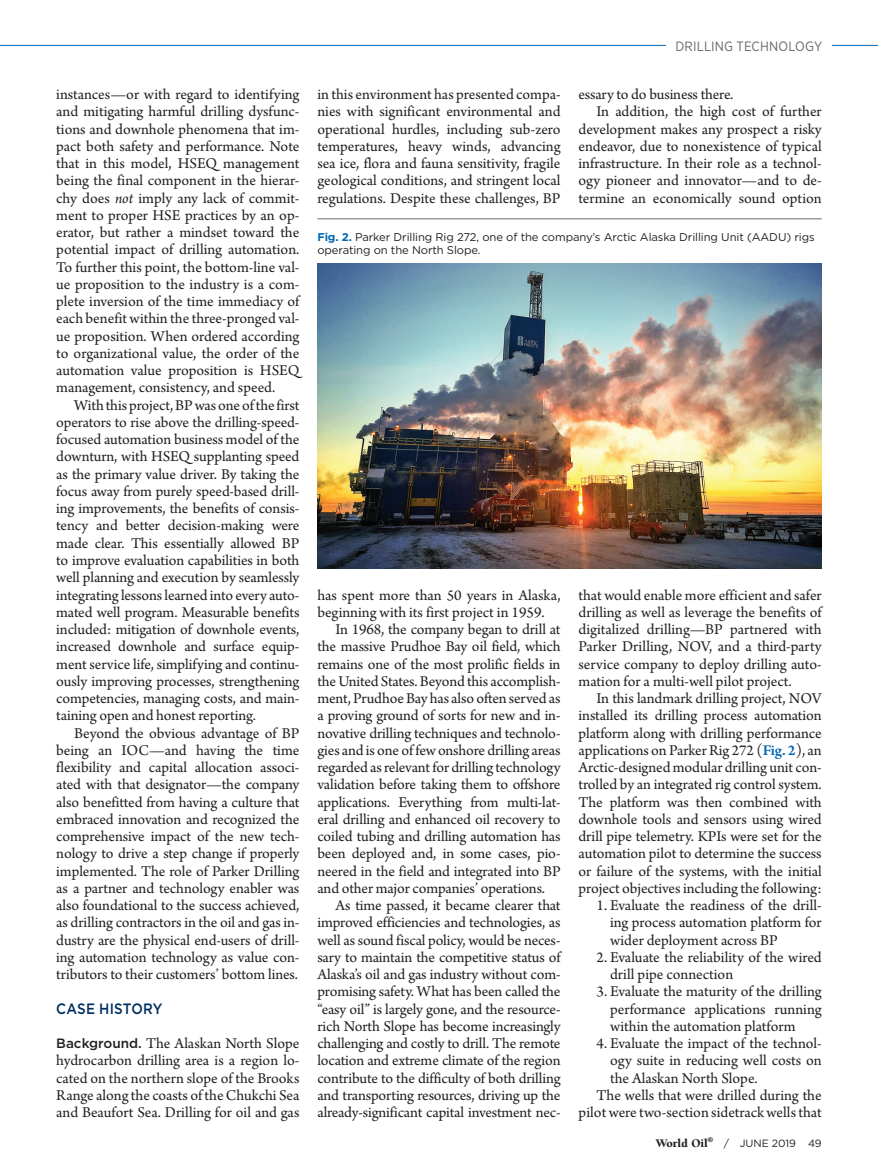
<style>
.page{position:relative;width:878px;height:1175px;background:#fff}
.page>*{position:absolute;margin:0;border:0;box-sizing:border-box;transform-origin:0 0}
.Body_copy{font:15.75px/17.2px "Arno Pro";letter-spacing:-.005em;color:#231f20;text-align:justify}
.Subhead_2{font:15.75px/17.2px "Arno Pro";color:#231f20;text-align:justify}
.Body_copy_with_bulle{font:15.75px/17.2px "Arno Pro";color:#231f20;text-align:justify}
.Subhead_1{font:500 15px "Gotham";letter-spacing:.015em;color:#002e60;scale:.9 1}
.t1{font:13.5px "Gotham Narrow";letter-spacing:.015em;color:#64696d}
.t2{font:900 12px "Berkeley";letter-spacing:-.005em;color:#231f20}
.Cutline-Figures{font:11.25px/12.8px "Gotham";letter-spacing:-.01em;color:#231f20}
.t3{font:10.5px "Gotham";letter-spacing:-.005em;color:#231f20}
.s1{font-style:italic}
.s2{font-family:"Gotham";font-weight:500;font-size:13.5px}
.s3{font-weight:700;color:#0166b3}
.s4{font-weight:600;color:#0166b3}
</style>
<div class="page">
<hr style="left:0;top:45px;width:878px;height:1px;background:#0166b3">
<div style="left:666px;top:36px;width:165px;height:20px;background:#fff"></div>
<hr style="left:317px;top:218px;width:504px;height:1px;background:#64696d">
<img style="left:317px;top:263px;width:504px;height:305px">
<p class="t1" style="left:675px;top:38px;width:148px">DRILLING TECHNOLOGY</p>
<p class="Body_copy" style="left:56px;top:86px;width:245px">instances—or with regard to identifying and mitigating harmful drilling dysfunc&shy;tions and downhole phenomena that im&shy;pact both safety and performance. Note that in this model, HSEQ management being the final component in the hierar&shy;chy does <span class="s1">not</span> imply any lack of commit&shy;ment to proper HSE practices by an op&shy;erator, but rather a mindset toward the potential impact of drilling automation.<br>To further this point, the bottom-line val&shy;ue proposition to the industry is a com&shy;plete inversion of the time immediacy of each benefit within the three-pronged val&shy;ue proposition. When ordered according to organizational value, the order of the automation value proposition is HSEQ management, consistency, and speed.</p>
<p class="Body_copy" style="left:56px;top:397px;width:245px;text-indent:18px">With this project, BP was one of the first operators to rise above the drilling-speed&shy;focused automation business model of the downturn, with HSEQ supplanting speed as the primary value driver. By taking the focus away from purely speed-based drill&shy;ing improvements, the benefits of consis&shy;tency and better decision-making were made clear. This essentially allowed BP to improve evaluation capabilities in both well planning and execution by seamlessly integrating lessons learned into every auto&shy;mated well program. Measurable benefits included: mitigation of downhole events, increased downhole and surface equip&shy;ment service life, simplifying and continu&shy;ously improving processes, strengthening competencies, managing costs, and main&shy;taining open and honest reporting.</p>
<p class="Body_copy" style="left:56px;top:725px;width:245px;text-indent:18px">Beyond the obvious advantage of BP being an IOC—and having the time flexibility and capital allocation associ&shy;ated with that designator—the company also benefitted from having a culture that embraced innovation and recognized the comprehensive impact of the new tech&shy;nology to drive a step change if properly implemented. The role of Parker Drilling as a partner and technology enabler was also foundational to the success achieved, as drilling contractors in the oil and gas in&shy;dustry are the physical end-users of drill&shy;ing automation technology as value con&shy;tributors to their customers’ bottom lines.</p>
<p class="Subhead_1" style="left:56px;top:998px;width:119px">CASE HISTORY</p>
<p class="Subhead_2" style="left:56px;top:1035px;width:245px"><span class="s2">Background.</span> The Alaskan North Slope hydrocarbon drilling area is a region lo&shy;cated on the northern slope of the Brooks Range along the coasts of the Chukchi Sea and Beaufort Sea. Drilling for oil and gas</p>
<p class="Subhead_2" style="left:317px;top:86px;width:245px">in this environment has presented compa&shy;nies with significant environmental and operational hurdles, including sub-zero temperatures, heavy winds, advancing sea ice, flora and fauna sensitivity, fragile geological conditions, and stringent local regulations. Despite these challenges, BP</p>
<p class="Body_copy" style="left:578px;top:86px;width:156px">essary to do business there.</p>
<p class="Body_copy" style="left:578px;top:104px;width:245px;text-indent:18px">In addition, the high cost of further development makes any prospect a risky endeavor, due to nonexistence of typical infrastructure. In their role as a technol&shy;ogy pioneer and innovator—and to de&shy;termine an economically sound option</p>
<p class="Cutline-Figures" style="left:317px;top:230px;width:499px"><span class="s3">Fig. 2.</span> Parker Drilling Rig 272, one of the company’s Arctic Alaska Drilling Unit (AADU) rigs operating on the North Slope.</p>
<p class="Subhead_2" style="left:317px;top:587px;width:245px">has spent more than 50 years in Alaska, beginning with its first project in 1959.</p>
<p class="Body_copy" style="left:317px;top:621px;width:245px;text-indent:18px">In 1968, the company began to drill at the massive Prudhoe Bay oil field, which remains one of the most prolific fields in the United States. Beyond this accomplish&shy;ment, Prudhoe Bay has also often served as a proving ground of sorts for new and in&shy;novative drilling techniques and technolo&shy;gies and is one of few onshore drilling areas regarded as relevant for drilling technology validation before taking them to offshore applications. Everything from multi-lat&shy;eral drilling and enhanced oil recovery to coiled tubing and drilling automation has been deployed and, in some cases, pio&shy;neered in the field and integrated into BP and other major companies’ operations.</p>
<p class="Body_copy" style="left:317px;top:897px;width:245px;text-indent:18px">As time passed, it became clearer that improved efficiencies and technologies, as well as sound fiscal policy, would be neces&shy;sary to maintain the competitive status of Alaska’s oil and gas industry without com&shy;promising safety. What has been called the “easy oil” is largely gone, and the resource&shy;rich North Slope has become increasingly challenging and costly to drill. The remote location and extreme climate of the region contribute to the difficulty of both drilling and transporting resources, driving up the already-significant capital investment nec-</p>
<p class="Body_copy" style="left:578px;top:587px;width:245px">that would enable more efficient and safer drilling as well as leverage the benefits of digitalized drilling—BP partnered with Parker Drilling, NOV, and a third-party service company to deploy drilling auto&shy;mation for a multi-well pilot project.</p>
<p class="Body_copy" style="left:578px;top:690px;width:245px;text-indent:18px">In this landmark drilling project, NOV installed its drilling process automation platform along with drilling performance applications on Parker Rig 272 (<span class="s4">Fig. 2</span>), an Arctic-designed modular drilling unit con&shy;trolled by an integrated rig control system.<br>The platform was then combined with downhole tools and sensors using wired drill pipe telemetry. KPIs were set for the automation pilot to determine the success or failure of the systems, with the initial project objectives including the following:</p>
<p class="Body_copy_with_bulle" style="left:610px;top:897px;width:213px;text-indent:-14px">1. Evaluate the readiness of the drill&shy;ing process automation platform for wider deployment across BP</p>
<p class="Body_copy_with_bulle" style="left:610px;top:949px;width:213px;text-indent:-14px">2. Evaluate the reliability of the wired drill pipe connection</p>
<p class="Body_copy_with_bulle" style="left:610px;top:983px;width:213px;text-indent:-14px">3. Evaluate the maturity of the drilling performance applications running within the automation platform</p>
<p class="Body_copy_with_bulle" style="left:610px;top:1035px;width:213px;text-indent:-14px">4. Evaluate the impact of the technol&shy;ogy suite in reducing well costs on the Alaskan North Slope.</p>
<p class="Body_copy" style="left:578px;top:1087px;width:245px;text-align:right">The wells that were drilled during the pilot were two-section sidetrack wells that</p>
<p class="t2" style="left:655px;top:1136px;width:59px">World Oil<sup>®</sup></p>
<p class="t3" style="left:724px;top:1136px;width:99px">/ JUNE 2019 49</p>
</div>
